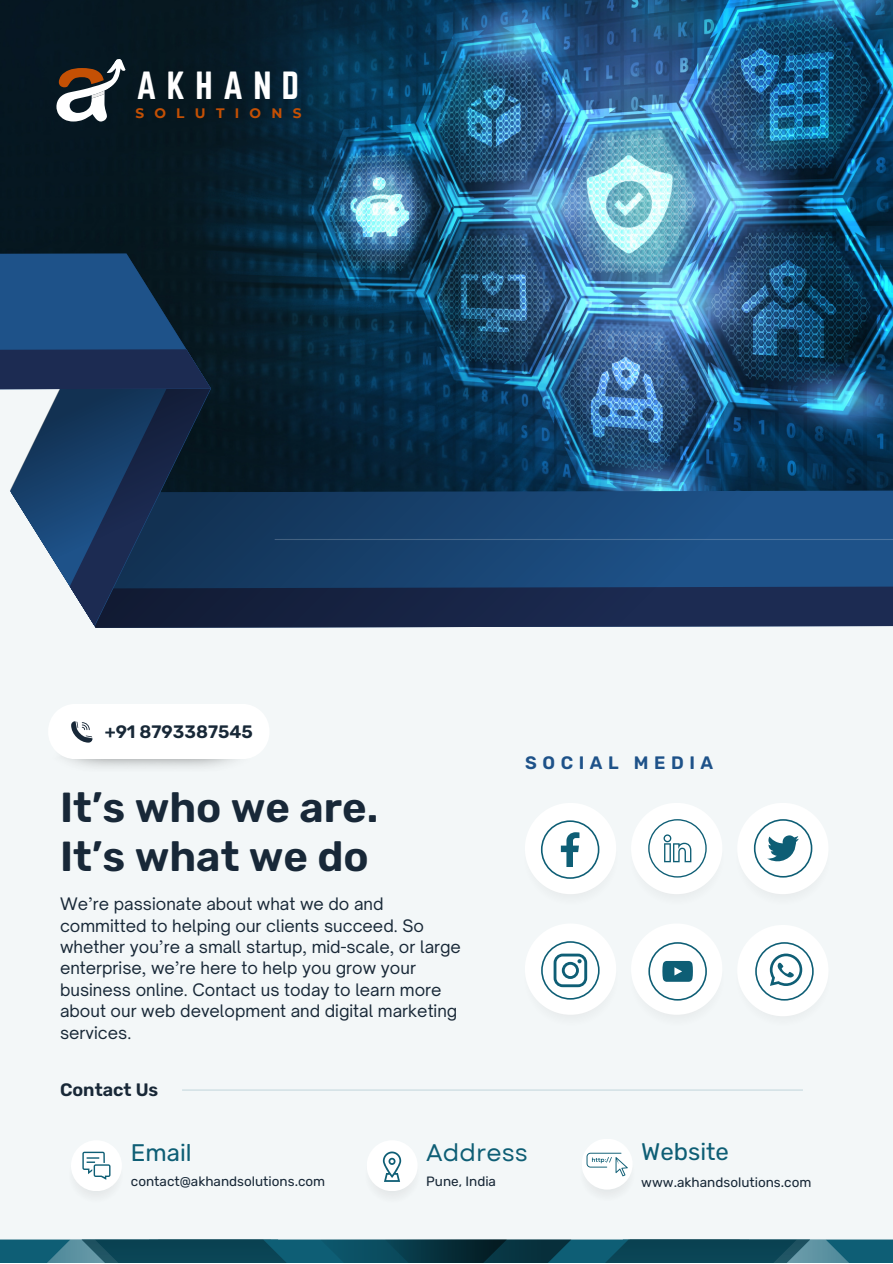
<style>
.page{position:relative;width:893px;height:1264px;background:#fff}
.page>*{position:absolute;margin:0;border:0;box-sizing:border-box;transform-origin:0 0}
.t1{font:600 42px/49.5px "Rubik";color:#182838}
.t2{font:34.35px "Norwester";letter-spacing:.3em;color:#fff}
.t3{font:24px "Rubik";color:#0e5e75}
.t4{font:24px "Garet";color:#0e5e75}
.t5{font:600 18px "Rubik";color:#182837}
.t6{font:600 18px "Rubik";letter-spacing:.31em;color:#1e5289}
.t7{font:16.5px/21.3px "Open Sauce One";color:#182837}
.t8{font:700 13.8px "Montserrat";letter-spacing:.75em;color:#c45004}
.t9{font:13.5px "Rubik";color:#182837}
</style>
<div class="page">
<div style="left:0;top:0;width:892px;height:1262px;background:#f3f7f8"></div>
<img style="left:0;top:0;width:892px;height:135px">
<img style="left:11px;top:15px;width:881px;height:613px">
<svg style="left:11px;top:253px;width:274px;height:373px;background:#283e56"></svg>
<div style="left:0;top:135px;width:211px;height:96px;background:#061720"></div>
<svg style="left:0;top:231px;width:211px;height:277px;background:#234061"></svg>
<hr style="left:182px;top:1089px;width:620px;height:1px;background:#0e5e75">
<svg style="left:0;top:1239px;width:892px;height:23px;background:#155162"></svg>
<img style="left:65px;top:758px;width:181px;height:10px">
<div style="left:49px;top:704px;width:220px;height:54px;background:#fff"></div>
<hr style="left:275px;top:539px;width:617px;height:1px;background:#fff">
<svg style="left:56px;top:57px;width:73px;height:64px"></svg>
<svg style="left:71px;top:1141px;width:50px;height:54px"></svg>
<svg style="left:367px;top:1141px;width:50px;height:55px"></svg>
<svg style="left:525px;top:803px;width:303px;height:213px"></svg>
<svg style="left:582px;top:1139px;width:50px;height:55px"></svg>
<h2 class="t2" style="left:136px;top:64px;width:164px">AKHAND</h2>
<p class="t8" style="left:135px;top:104px;width:168px">SOLUTIONS</p>
<p class="t5" style="left:105px;top:721px;width:150px">+91 8793387545</p>
<h1 class="t1" style="left:60px;top:782px;width:320px">It’s who we are.<br>It’s what we do</h1>
<p class="t7" style="left:60px;top:893px;width:402px">We’re passionate about what we do and committed to helping our clients succeed. So whether you’re a small startup, mid-scale, or large enterprise, we’re here to help you grow your business online. Contact us today to learn more about our web development and digital marketing services.</p>
<p class="t5" style="left:60px;top:1078px;width:100px">Contact Us</p>
<p class="t6" style="left:525px;top:752px;width:189px">SOCIAL MEDIA</p>
<h3 class="t3" style="left:131px;top:1138px;width:62px">Email</h3>
<h3 class="t4" style="left:426px;top:1135px;width:103px">Address</h3>
<p class="t9" style="left:426px;top:1173px;width:71px">Pune, India</p>
<p class="t9" style="left:131px;top:1172px;width:196px">contact@akhandsolutions.com</p>
<h3 class="t3" style="left:641px;top:1137px;width:89px">Website</h3>
<p class="t9" style="left:641px;top:1174px;width:172px">www.akhandsolutions.com</p>
</div>
